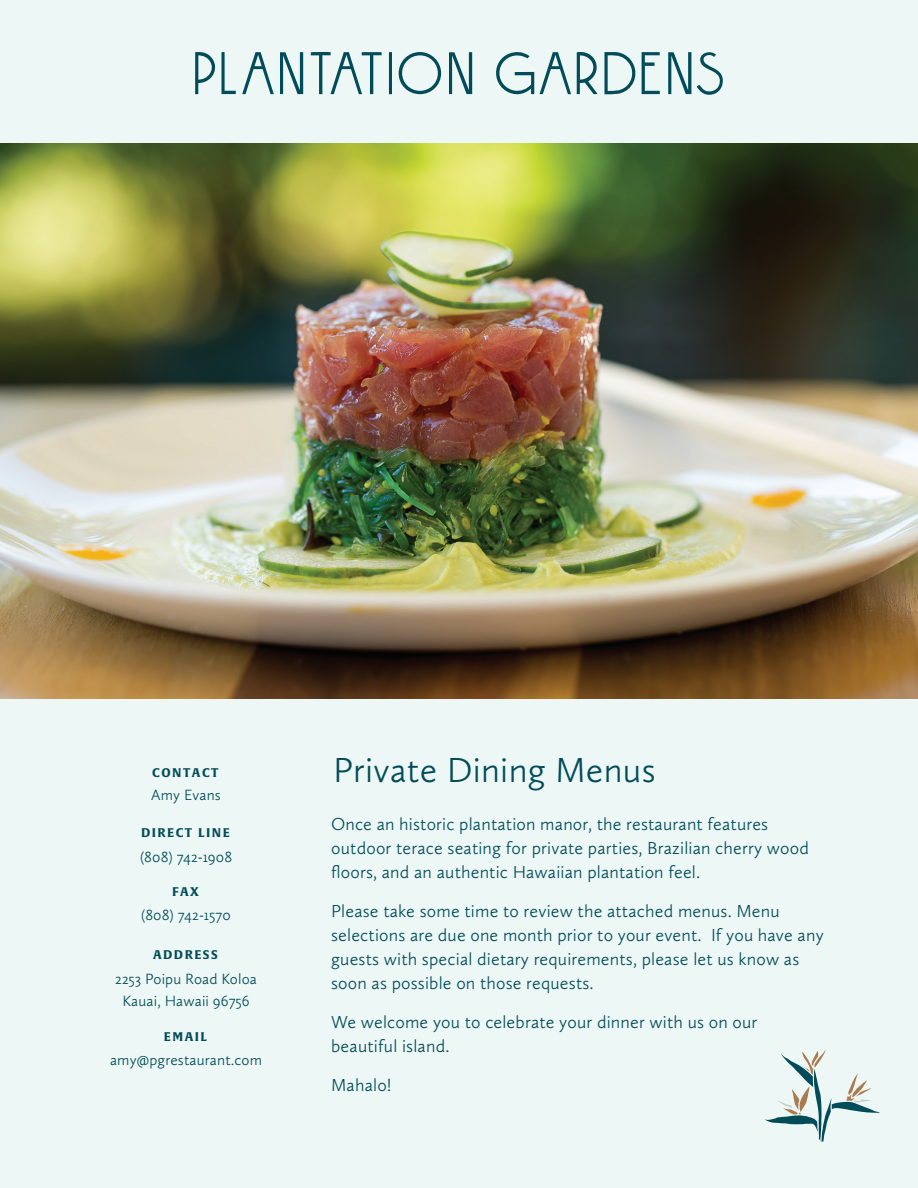
<style>
.page{position:relative;width:918px;height:1188px;background:#edf7f5}
.page>*{position:absolute;margin:0;border:0;box-sizing:border-box;transform-origin:0 0}
.t1{font:300 36px "Calluna Sans";letter-spacing:.01em;color:#024c59}
.t2{font:300 18px/24px "Calluna Sans";letter-spacing:.01em;color:#024c59}
.t3{font:300 15.3px/22.2px "Calluna Sans";letter-spacing:.01em;color:#024c59;text-align:center}
.t4{font:700 12.3px "Alverata Informal";letter-spacing:.12em;color:#024c59}
</style>
<div class="page">
<img style="left:0;top:143px;width:918px;height:556px">
<svg style="left:765px;top:1050px;width:115px;height:92px"></svg>
<svg style="left:697px;top:52px;width:26px;height:43px"></svg>
<svg style="left:496px;top:52px;width:38px;height:42px"></svg>
<svg style="left:280px;top:52px;width:23px;height:42px"></svg>
<svg style="left:449px;top:52px;width:23px;height:42px"></svg>
<svg style="left:668px;top:52px;width:23px;height:42px"></svg>
<svg style="left:398px;top:52px;width:43px;height:42px"></svg>
<svg style="left:577px;top:52px;width:21px;height:42px"></svg>
<svg style="left:605px;top:52px;width:55px;height:42px"></svg>
<svg style="left:195px;top:52px;width:41px;height:42px"></svg>
<svg style="left:389px;top:52px;width:3px;height:42px"></svg>
<svg style="left:242px;top:52px;width:32px;height:42px"></svg>
<svg style="left:311px;top:52px;width:71px;height:42px"></svg>
<svg style="left:540px;top:52px;width:31px;height:42px"></svg>
<p class="t4" style="left:152px;top:765px;width:68px">CONTACT</p>
<p class="t3" style="left:151px;top:784px;width:71px">Amy Evans</p>
<p class="t4" style="left:141px;top:825px;width:90px">DIRECT LINE</p>
<p class="t3" style="left:140px;top:846px;width:94px">(808) 742-1908</p>
<p class="t4" style="left:172px;top:884px;width:28px">FAX</p>
<p class="t3" style="left:141px;top:904px;width:91px">(808) 742-1570</p>
<p class="t4" style="left:153px;top:947px;width:66px">ADDRESS</p>
<p class="t3" style="left:115px;top:967px;width:143px">2253 Poipu Road Koloa<br>Kauai, Hawaii 96756</p>
<p class="t4" style="left:164px;top:1029px;width:45px">EMAIL</p>
<p class="t3" style="left:110px;top:1049px;width:154px">amy@pgrestaurant.com</p>
<h1 class="t1" style="left:333px;top:748px;width:324px">Private Dining Menus</h1>
<p class="t2" style="left:331px;top:812px;width:479px">Once an historic plantation manor, the restaurant features outdoor terace seating for private parties, Brazilian cherry wood floors, and an authentic Hawaiian plantation feel.</p>
<p class="t2" style="left:331px;top:899px;width:494px">Please take some time to review the attached menus. Menu selections are due one month prior to your event. If you have any guests with special dietary requirements, please let us know as soon as possible on those requests.</p>
<p class="t2" style="left:331px;top:1010px;width:428px">We welcome you to celebrate your dinner with us on our beautiful island.</p>
<p class="t2" style="left:331px;top:1073px;width:62px">Mahalo!</p>
</div>
